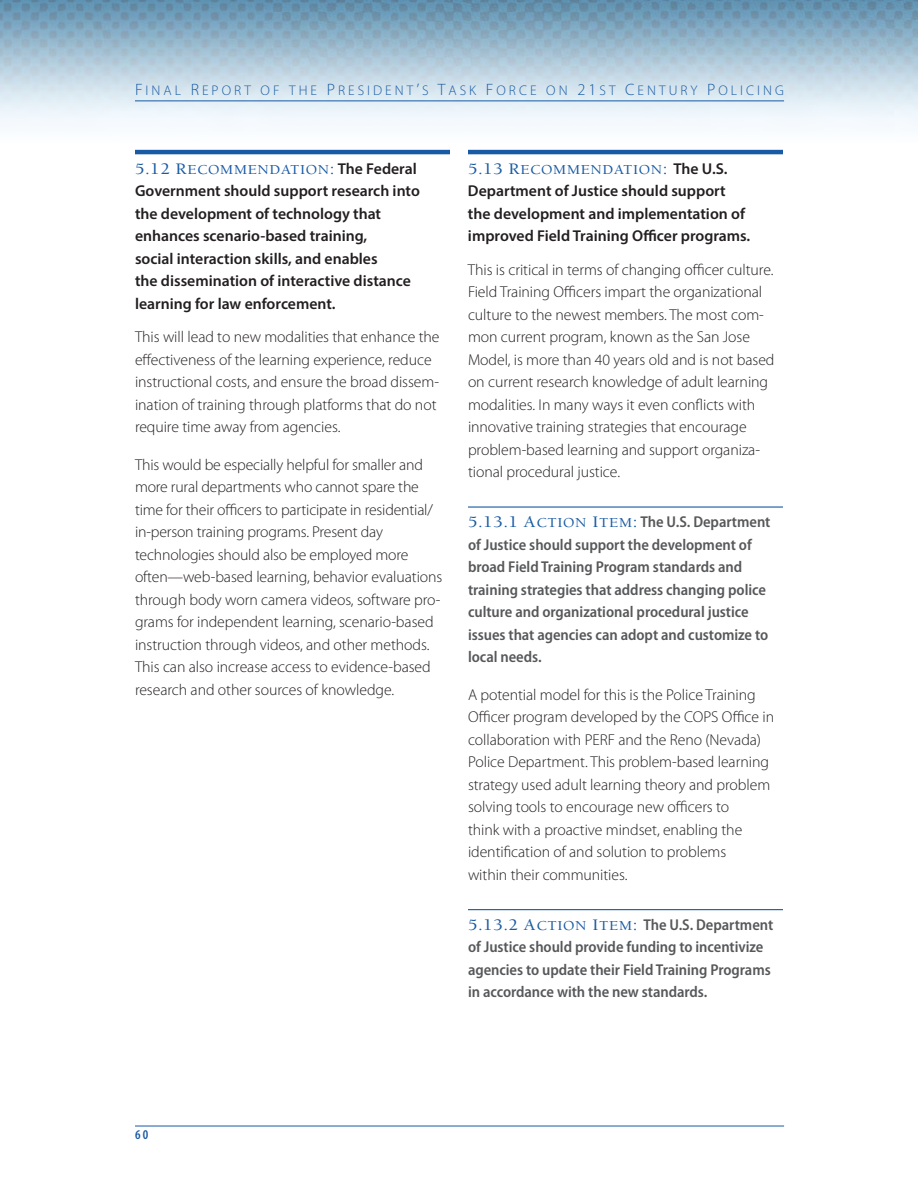
<style>
.page{position:relative;width:918px;height:1188px;background:#fff}
.page>*{position:absolute;margin:0;border:0;box-sizing:border-box;transform-origin:0 0}
.Body_Text{font:300 15.75px/22.5px "Myriad Pro";letter-spacing:-.005em;color:#231f20}
.Action_Item{font:600 semi-condensed 15.75px/22.5px "Myriad Pro";letter-spacing:-.005em;color:#57585a}
.t1{font:600 15.75px/22.5px "Myriad Pro";color:#231f20}
.t2{font:14.1px "Myriad Pro Light SC850";letter-spacing:.215em;color:#185aa3}
.t3{font:14.1px "Berkeley Std Medium SC850";letter-spacing:.04em;color:#185aa3;scale:1.1 1}
.t4{font:13.5px "Myriad Pro Semibold Cond SC850";color:#185aa3}
.s1{font-size:16.5px}
.s2{font-family:"Myriad Pro";font-weight:600;font-size:15.75px;color:#231f20}
.s3{font-family:"Berkeley Std Medium SC850";font-weight:400;font-stretch:normal;font-size:16.5px;color:#185aa3}
.s4{font-family:"Berkeley Std Medium SC850";font-weight:400;font-stretch:normal;font-size:14.1px;color:#185aa3}
</style>
<div class="page">
<img style="left:0;top:0;width:918px;height:124px">
<hr style="left:135px;top:100px;width:649px;height:1px;background:#185aa3">
<hr style="left:135px;top:1126px;width:649px;height:1px;background:#185aa3">
<hr style="left:135px;top:150px;width:315px;height:4px;background:#185aa3">
<hr style="left:468px;top:150px;width:315px;height:4px;background:#185aa3">
<hr style="left:468px;top:506px;width:315px;height:2px;background:#185aa3">
<hr style="left:468px;top:909px;width:315px;height:1px;background:#185aa3">
<p class="t2" style="left:135px;top:81px;width:650px"><span class="s1">F</span>INAL <span class="s1">R</span>EPOR T OF THE <span class="s1">P</span> RESIDENT<span class="s1">’</span>S <span class="s1">T</span>ASK <span class="s1">F</span>OR CE ON <span class="s1">21</span>ST <span class="s1">C</span>ENTURY <span class="s1">P</span> OLICING</p>
<h3 class="t3" style="left:135px;top:162px;width:258px"><span class="s1">5.12 R</span>ECOMMENDATION<span class="s1">:</span> <span class="s2">The Federal</span></h3>
<h3 class="t1" style="left:135px;top:179px;width:286px">Government should support research into the development of technology that enhances scenario-based training,<br>social interaction skills, and enables<br>the dissemination of interactive distance learning for law enforcement.</h3>
<p class="Body_Text" style="left:135px;top:325px;width:306px">This will lead to new modalities that enhance the effectiveness of the learning experience, reduce instructional costs, and ensure the broad dissem&shy;ination of training through platforms that do not require time away from agencies.</p>
<p class="Body_Text" style="left:135px;top:453px;width:309px">This would be especially helpful for smaller and more rural departments who cannot spare the time for their officers to participate in residential/ in-person training programs. Present day technologies should also be employed more often—web-based learning, behavior evaluations through body worn camera videos, software pro&shy;grams for independent learning, scenario-based instruction through videos, and other methods.<br>This can also increase access to evidence-based research and other sources of knowledge.</p>
<h3 class="t3" style="left:468px;top:162px;width:238px"><span class="s1">5.13 R</span>ECOMMENDATION<span class="s1">:</span> <span class="s2">The U.S.</span></h3>
<h3 class="t1" style="left:468px;top:179px;width:284px">Department of Justice should support the development and implementation of improved Field Training Officer programs.</h3>
<p class="Body_Text" style="left:468px;top:258px;width:308px">This is critical in terms of changing officer culture.<br>Field Training Officers impart the organizational culture to the newest members. The most com&shy;mon current program, known as the San Jose Model, is more than 40 years old and is not based on current research knowledge of adult learning modalities. In many ways it even conflicts with innovative training strategies that encourage problem-based learning and support organiza&shy;tional procedural justice.</p>
<p class="Action_Item" style="left:468px;top:510px;width:304px"><span class="s3">5.13.1 A</span><span class="s4">CTION</span> <span class="s3">I</span><span class="s4">TEM</span><span class="s3">:</span> The U.S. Department of Justice should support the development of broad Field Training Program standards and training strategies that address changing police culture and organizational procedural justice issues that agencies can adopt and customize to local needs.</p>
<p class="Body_Text" style="left:468px;top:683px;width:308px">A potential model for this is the Police Training Officer program developed by the COPS Office in collaboration with PERF and the Reno (Nevada)<br>Police Department. This problem-based learning strategy used adult learning theory and problem solving tools to encourage new officers to<br>think with a proactive mindset, enabling the identification of and solution to problems<br>within their communities.</p>
<p class="Action_Item" style="left:468px;top:913px;width:307px"><span class="s3">5.13.2 A</span><span class="s4">CTION</span> <span class="s3">I</span><span class="s4">TEM</span><span class="s3">:</span> The U.S. Department of Justice should provide funding to incentivize agencies to update their Field Training Programs in accordance with the new standards.</p>
<p class="t4" style="left:135px;top:1126px;width:15px">60</p>
</div>
